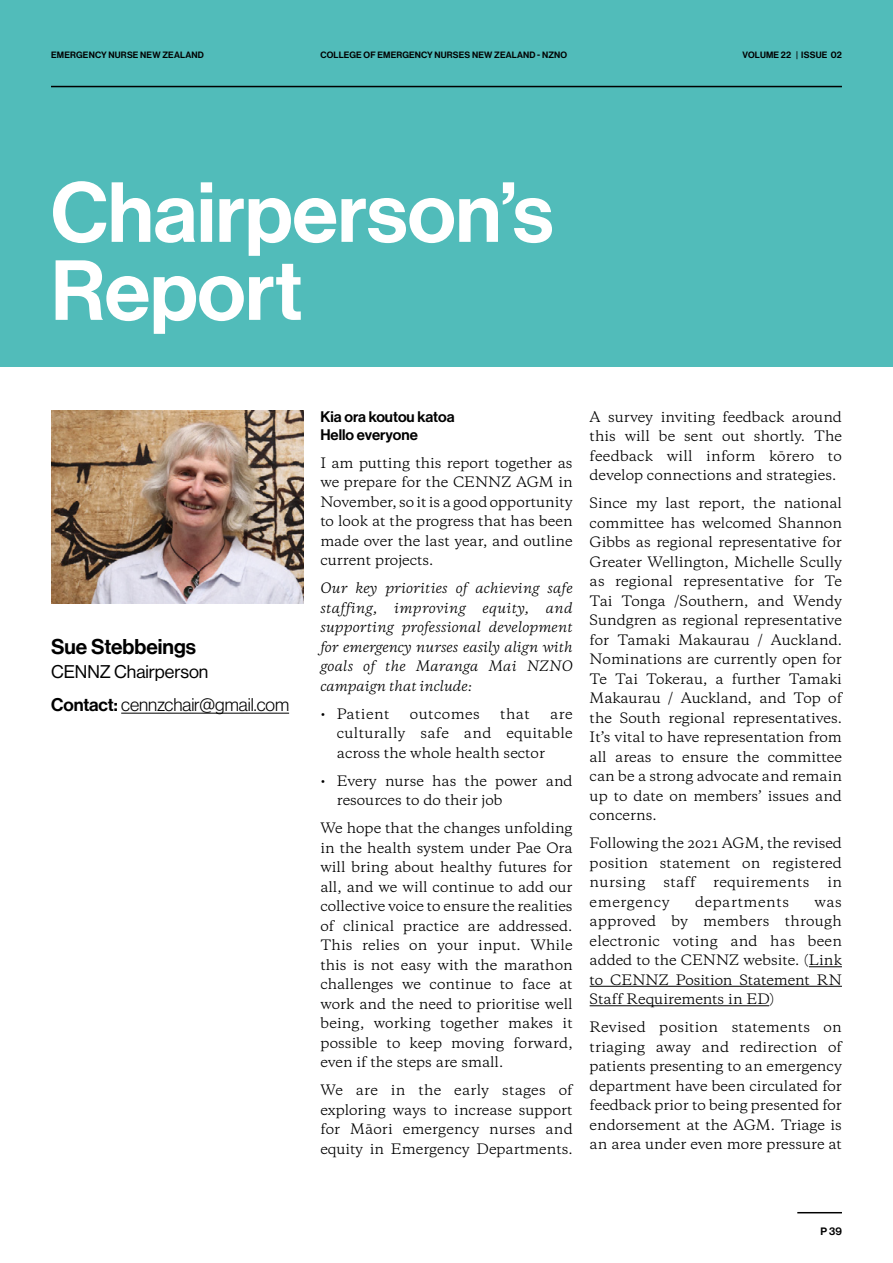
<style>
.page{position:relative;width:893px;height:1263px;background:#fff}
.page>*{position:absolute;margin:0;border:0;box-sizing:border-box;transform-origin:0 0}
.t1{font:83.25px/78px "N Haas Grotesk DS Pro 65 Md";color:#fff}
.t2{font:21px "N Haas Grotesk DS Pro 65 Md";color:#000}
.t3{font:18px "N Haas Grotesk DS Pro 45 Lt";color:#000}
.t4{font:18px "N Haas Grotesk DS Pro 55 Rg";color:#000}
.t5{font:15px/18px "N Haas Grotesk DS Pro 65 Md";color:#000}
.t6{font:13.5px/19.5px "Galaxie Copernicus";color:#000;text-align:justify}
.t7{font:italic 13.5px/19.5px "Galaxie Copernicus";color:#000;text-align:justify}
.t8{font:13.5px "Galaxie Copernicus";letter-spacing:.045em;color:#000}
.t9{font:13.5px "Galaxie Copernicus";letter-spacing:.035em;color:#000}
.t10{font:13.5px "Galaxie Copernicus";letter-spacing:.03em;color:#000}
.t11{font:10.5px "N Haas Grotesk DS Pro 65 Md";color:#000}
.t12{font:9px "N Haas Grotesk DS Pro 65 Md";letter-spacing:.015em;color:#000}
.s1{font-family:"N Haas Grotesk DS Pro 65 Md"}
</style>
<div class="page">
<div style="left:0;top:0;width:893px;height:367px;background:#51bcba"></div>
<hr style="left:51px;top:86px;width:791px;height:1px;background:#000">
<hr style="left:797px;top:1212px;width:45px;height:1px;background:#000">
<hr style="left:809px;top:966px;width:33px;height:1px;background:#000">
<hr style="left:590px;top:986px;width:252px;height:1px;background:#000">
<hr style="left:590px;top:1005px;width:179px;height:1px;background:#000">
<img style="left:51px;top:410px;width:252px;height:194px">
<hr style="left:121px;top:713px;width:168px;height:1px;background:#000">
<p class="t12" style="left:51px;top:50px;width:154px">EMERGENCY NURSE NEW ZEALAND</p>
<p class="t12" style="left:320px;top:50px;width:248px">COLLEGE OF EMERGENCY NURSES NEW ZEALAND - NZNO</p>
<p class="t12" style="left:743px;top:50px;width:101px">VOLUME 22 | ISSUE 02</p>
<h1 class="t1" style="left:51px;top:175px;width:504px">Chairperson’s<br>Report</h1>
<h2 class="t2" style="left:51px;top:635px;width:147px">Sue Stebbeings</h2>
<h3 class="t4" style="left:51px;top:662px;width:159px">CENNZ Chairperson</h3>
<h3 class="t3" style="left:51px;top:694px;width:240px"><span class="s1">Contact:</span> cennzchair@gmail.com</h3>
<p class="t5" style="left:320px;top:408px;width:136px">Kia ora koutou katoa<br>Hello everyone</p>
<p class="t6" style="left:320px;top:453px;width:254px">I am putting this report together as we prepare for the CENNZ AGM in November, so it is a good opportunity to look at the progress that has been made over the last year, and outline current projects.</p>
<p class="t7" style="left:320px;top:579px;width:254px">Our key priorities of achieving safe staffing, improving equity, and supporting professional development for emergency nurses easily align with goals of the Maranga Mai NZNO campaign that include:</p>
<p class="t9" style="left:320px;top:705px;width:71px">• Patient</p>
<p class="t9" style="left:410px;top:705px;width:71px">outcomes</p>
<p class="t6" style="left:500px;top:704px;width:31px">that</p>
<p class="t6" style="left:337px;top:704px;width:237px;text-indent:213px">are culturally safe and equitable across the whole health sector</p>
<p class="t6" style="left:337px;top:771px;width:237px;text-indent:-16px">• Every nurse has the power and resources to do their job</p>
<p class="t6" style="left:320px;top:819px;width:254px">We hope that the changes unfolding in the health system under Pae Ora will bring about healthy futures for all, and we will continue to add our collective voice to ensure the realities of clinical practice are addressed.<br>This relies on your input. While this is not easy with the marathon challenges we continue to face at work and the need to prioritise well being, working together makes it possible to keep moving forward, even if the steps are small.</p>
<p class="t6" style="left:320px;top:1080px;width:254px">We are in the early stages of exploring ways to increase support for Māori emergency nurses and equity in Emergency Departments.</p>
<p class="t6" style="left:590px;top:407px;width:254px">A survey inviting feedback around this will be sent out shortly. The feedback will inform kōrero to develop connections and strategies.</p>
<p class="t6" style="left:590px;top:494px;width:254px">Since my last report, the national committee has welcomed Shannon Gibbs as regional representative for Greater Wellington, Michelle Scully as regional representative for Te Tai Tonga /Southern, and Wendy Sundgren as regional representative for Tamaki Makaurau / Auckland.<br>Nominations are currently open for Te Tai Tokerau, a further Tamaki Makaurau / Auckland, and Top of the South regional representatives.<br>It’s vital to have representation from all areas to ensure the committee can be a strong advocate and remain up to date on members’ issues and concerns.</p>
<p class="t6" style="left:590px;top:833px;width:254px">Following the 2021 AGM, the revised position statement on registered nursing</p>
<p class="t6" style="left:663px;top:872px;width:34px">staff</p>
<p class="t10" style="left:713px;top:873px;width:98px">requirements</p>
<p class="t6" style="left:827px;top:872px;width:16px">in</p>
<p class="t8" style="left:590px;top:892px;width:82px">emergency</p>
<p class="t8" style="left:695px;top:892px;width:96px">departments</p>
<p class="t6" style="left:590px;top:892px;width:254px;text-indent:225px">was approved by members through electronic voting and has been added to the CENNZ website. (Link to CENNZ Position Statement RN Staff Requirements in ED)</p>
<p class="t6" style="left:590px;top:1017px;width:254px">Revised position statements on triaging away and redirection of patients presenting to an emergency department have been circulated for feedback prior to being presented for endorsement at the AGM. Triage is an area under even more pressure at</p>
<p class="t11" style="left:820px;top:1225px;width:23px">P 39</p>
</div>
